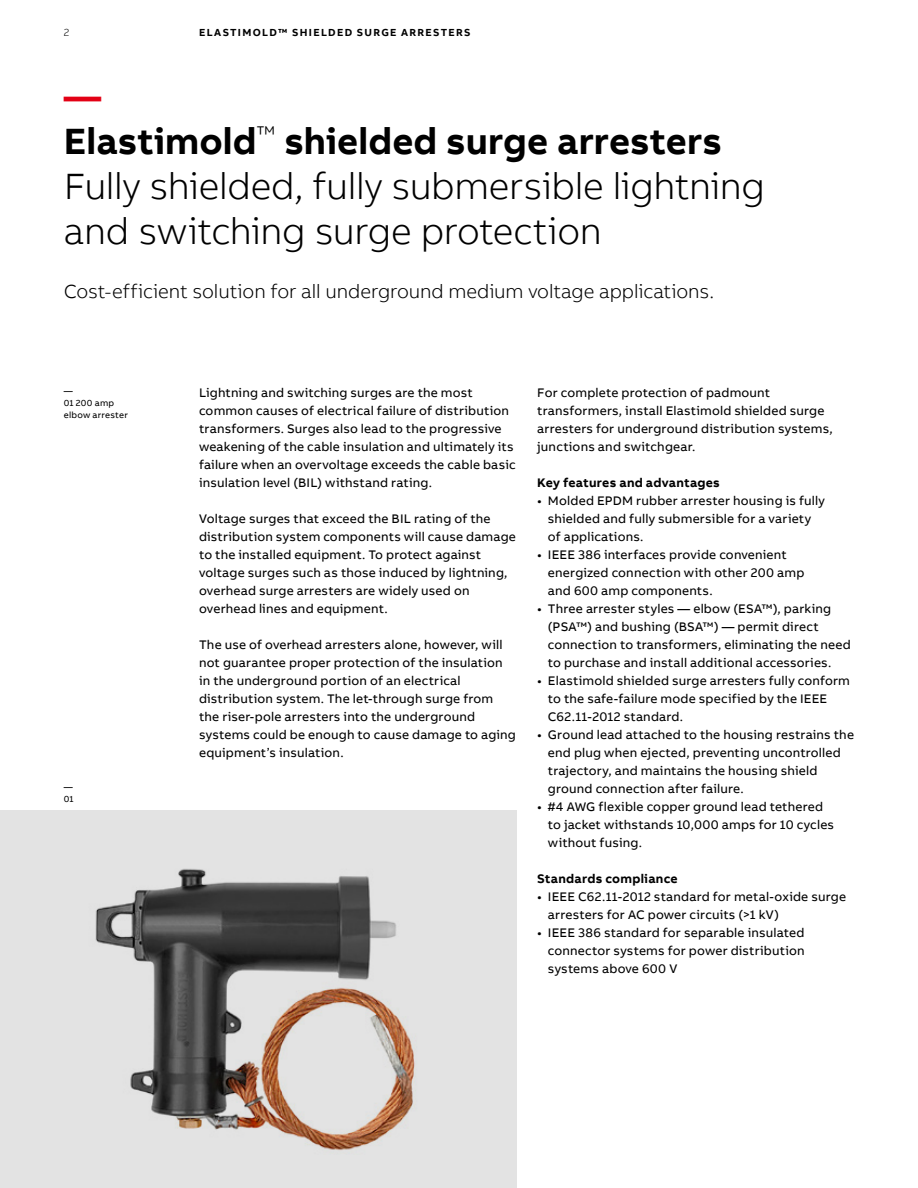
<style>
.page{position:relative;width:918px;height:1188px;background:#fff}
.page>*{position:absolute;margin:0;border:0;box-sizing:border-box;transform-origin:0 0}
.t1{font:300 37.5px/45px "AB Bvoice";letter-spacing:-.01em;color:#000}
.t2{font:300 19.5px "AB Bvoice";letter-spacing:-.005em;color:#000}
.t3{font:12.75px/18px "AB Bvoice";letter-spacing:.015em;color:#000}
.t4{font:700 12.75px "AB Bvoice";letter-spacing:.02em;color:#000}
.t5{font:700 10.5px "AB Bvoice";letter-spacing:.13em;color:#000}
.t6{font:300 10.5px "AB Bvoice";color:#000}
.t7{font:9px/12px "AB Bvoice";letter-spacing:.025em;color:#000}
.s1{font-weight:700;color:#e30015}
.s2{font-weight:700}
</style>
<div class="page">
<div style="left:0;top:811px;width:516px;height:377px;background:#e3e3e3"></div>
<img style="left:95px;top:868px;width:320px;height:283px">
<p class="t6" style="left:64px;top:26px;width:7px">2</p>
<p class="t5" style="left:199px;top:25px;width:273px">ELASTIMOLD™ SHIELDED SURGE ARRESTERS</p>
<h1 class="t1" style="left:64px;top:74px;width:703px"><span class="s1">—<br></span><span class="s2">Elastimold</span><sup>™</sup> <span class="s2">shielded surge arresters<br></span>Fully shielded, fully submersible lightning and switching surge protection</h1>
<h2 class="t2" style="left:64px;top:280px;width:652px">Cost-efficient solution for all underground medium voltage applications.</h2>
<p class="t7" style="left:64px;top:385px;width:66px">—<br>01 200 amp elbow arrester</p>
<p class="t7" style="left:64px;top:781px;width:11px">—<br>01</p>
<p class="t3" style="left:199px;top:384px;width:318px">Lightning and switching surges are the most common causes of electrical failure of distribution transformers. Surges also lead to the progressive weakening of the cable insulation and ultimately its failure when an overvoltage exceeds the cable basic insulation level (BIL) withstand rating.</p>
<p class="t3" style="left:199px;top:510px;width:318px">Voltage surges that exceed the BIL rating of the distribution system components will cause damage to the installed equipment. To protect against voltage surges such as those induced by lightning, overhead surge arresters are widely used on overhead lines and equipment.</p>
<p class="t3" style="left:199px;top:636px;width:318px">The use of overhead arresters alone, however, will not guarantee proper protection of the insulation in the underground portion of an electrical distribution system. The let-through surge from the riser-pole arresters into the underground systems could be enough to cause damage to aging equipment’s insulation.</p>
<p class="t3" style="left:537px;top:384px;width:297px">For complete protection of padmount transformers, install Elastimold shielded surge arresters for underground distribution systems, junctions and switchgear.</p>
<p class="t4" style="left:537px;top:474px;width:184px">Key features and advantages</p>
<p class="t3" style="left:548px;top:492px;width:279px;text-indent:-11px">• Molded EPDM rubber arrester housing is fully shielded and fully submersible for a variety of applications.</p>
<p class="t3" style="left:548px;top:546px;width:258px;text-indent:-11px">• IEEE 386 interfaces provide convenient energized connection with other 200 amp and 600 amp components.</p>
<p class="t3" style="left:548px;top:600px;width:304px;text-indent:-11px">• Three arrester styles — elbow (ESA™), parking (PSA™) and bushing (BSA™) — permit direct connection to transformers, eliminating the need to purchase and install additional accessories.</p>
<p class="t3" style="left:548px;top:672px;width:304px;text-indent:-11px">• Elastimold shielded surge arresters fully conform to the safe-failure mode specified by the IEEE<br>C62.11-2012 standard.</p>
<p class="t3" style="left:548px;top:726px;width:308px;text-indent:-11px">• Ground lead attached to the housing restrains the end plug when ejected, preventing uncontrolled trajectory, and maintains the housing shield ground connection after failure.</p>
<p class="t3" style="left:548px;top:798px;width:288px;text-indent:-11px">• #4 AWG flexible copper ground lead tethered to jacket withstands 10,000 amps for 10 cycles without fusing.</p>
<p class="t4" style="left:537px;top:871px;width:142px">Standards compliance</p>
<p class="t3" style="left:548px;top:888px;width:300px;text-indent:-11px">• IEEE C62.11-2012 standard for metal-oxide surge arresters for AC power circuits (&gt;1 kV)</p>
<p class="t3" style="left:548px;top:924px;width:258px;text-align:justify;text-indent:-11px">• IEEE 386 standard for separable insulated connector systems for power distribution systems above 600 V</p>
</div>
